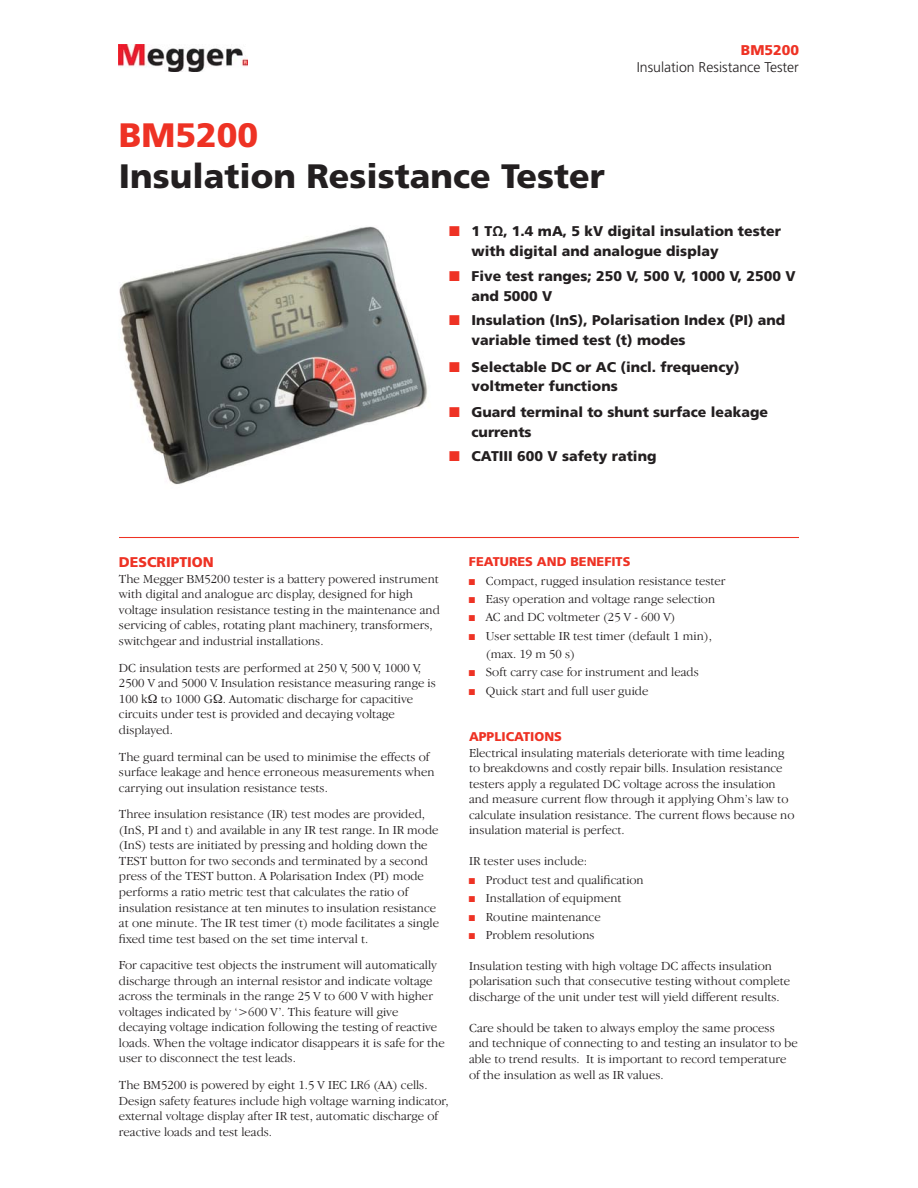
<style>
.page{position:relative;width:918px;height:1188px;background:#fff}
.page>*{position:absolute;margin:0;border:0;box-sizing:border-box;transform-origin:0 0}
.t1{font:900 33.9px "Frutiger LT Std";color:#231f20}
.t2{font:900 33.9px "Frutiger LT Std";color:#ee3224}
.t3{font:900 14.1px/19.8px "Frutiger LT Std";color:#231f20}
.t4{font:300 14.1px "Frutiger LT Std";color:#231f20}
.t5{font:900 14.1px "Frutiger LT Std";color:#ee3224}
.t6{font:300 12.75px/15.5px "Garamond IT Cby BT";color:#231f20}
.t7{font:900 12.75px "Frutiger LT Std";color:#ee3224}
</style>
<div class="page">
<img style="left:119px;top:45px;width:129px;height:26px">
<hr style="left:119px;top:537px;width:680px;height:1px;background:#ee3224">
<img style="left:119px;top:226px;width:308px;height:259px">
<h1 class="t2" style="left:119px;top:122px;width:141px">BM5200</h1>
<h1 class="t1" style="left:119px;top:162px;width:487px">Insulation Resistance Tester</h1>
<p class="t5" style="left:741px;top:45px;width:60px">BM5200</p>
<p class="t4" style="left:637px;top:59px;width:164px">Insulation Resistance Tester</p>
<p class="t3" style="left:472px;top:222px;width:311px">1 TΩ, 1.4 mA, 5 kV digital insulation tester with digital and analogue display</p>
<p class="t3" style="left:472px;top:267px;width:326px">Five test ranges; 250 V, 500 V, 1000 V, 2500 V and 5000 V</p>
<p class="t3" style="left:472px;top:311px;width:315px">Insulation (InS), Polarisation Index (PI) and variable timed test (t) modes</p>
<p class="t3" style="left:472px;top:358px;width:269px">Selectable DC or AC (incl. frequency) voltmeter functions</p>
<p class="t3" style="left:472px;top:403px;width:298px">Guard terminal to shunt surface leakage currents</p>
<p class="t3" style="left:472px;top:447px;width:186px">CATIII 600 V safety rating</p>
<p class="t5" style="left:119px;top:557px;width:96px">DESCRIPTION</p>
<p class="t6" style="left:119px;top:572px;width:322px">The Megger BM5200 tester is a battery powered instrument with digital and analogue arc display, designed for high voltage insulation resistance testing in the maintenance and servicing of cables, rotating plant machinery, transformers, switchgear and industrial installations.</p>
<p class="t6" style="left:119px;top:661px;width:318px">DC insulation tests are performed at 250 V, 500 V, 1000 V, 2500 V and 5000 V. Insulation resistance measuring range is 100 k to 1000 G . Automatic discharge for capacitive circuits under test is provided and decaying voltage displayed.</p>
<p class="t6" style="left:119px;top:750px;width:317px">The guard terminal can be used to minimise the effects of surface leakage and hence erroneous measurements when carrying out insulation resistance tests.</p>
<p class="t6" style="left:119px;top:808px;width:322px">Three insulation resistance (IR) test modes are provided, (InS, PI and t) and available in any IR test range. In IR mode (InS) tests are initiated by pressing and holding down the TEST button for two seconds and terminated by a second press of the TEST button. A Polarisation Index (PI) mode performs a ratio metric test that calculates the ratio of insulation resistance at ten minutes to insulation resistance at one minute. The IR test timer (t) mode facilitates a single fixed time test based on the set time interval t.</p>
<p class="t6" style="left:119px;top:959px;width:327px">For capacitive test objects the instrument will automatically discharge through an internal resistor and indicate voltage across the terminals in the range 25 V to 600 V with higher voltages indicated by ‘&gt;600 V’. This feature will give decaying voltage indication following the testing of reactive loads. When the voltage indicator disappears it is safe for the user to disconnect the test leads.</p>
<p class="t6" style="left:119px;top:1078px;width:331px">The BM5200 is powered by eight 1.5 V IEC LR6 (AA) cells.<br>Design safety features include high voltage warning indicator, external voltage display after IR test, automatic discharge of reactive loads and test leads.</p>
<p class="t7" style="left:469px;top:557px;width:163px">FEATURES AND BENEFITS</p>
<p class="t6" style="left:486px;top:572px;width:241px;line-height:18.3px">Compact, rugged insulation resistance tester Easy operation and voltage range selection AC and DC voltmeter (25 V - 600 V)<br>User settable IR test timer (default 1 min), (max. 19 m 50 s)<br>Soft carry case for instrument and leads Quick start and full user guide</p>
<p class="t7" style="left:469px;top:732px;width:95px">APPLICATIONS</p>
<p class="t6" style="left:469px;top:746px;width:327px">Electrical insulating materials deteriorate with time leading to breakdowns and costly repair bills. Insulation resistance testers apply a regulated DC voltage across the insulation and measure current flow through it applying Ohm’s law to calculate insulation resistance. The current flows because no insulation material is perfect.</p>
<p class="t6" style="left:486px;top:853px;width:159px;line-height:18.3px;text-indent:-17px">IR tester uses include:<br>Product test and qualification<br>Installation of equipment<br>Routine maintenance<br>Problem resolutions</p>
<p class="t6" style="left:469px;top:959px;width:323px">Insulation testing with high voltage DC affects insulation polarisation such that consecutive testing without complete discharge of the unit under test will yield different results.</p>
<p class="t6" style="left:469px;top:1021px;width:330px">Care should be taken to always employ the same process and technique of connecting to and testing an insulator to be able to trend results. It is important to record temperature of the insulation as well as IR values.</p>
</div>
